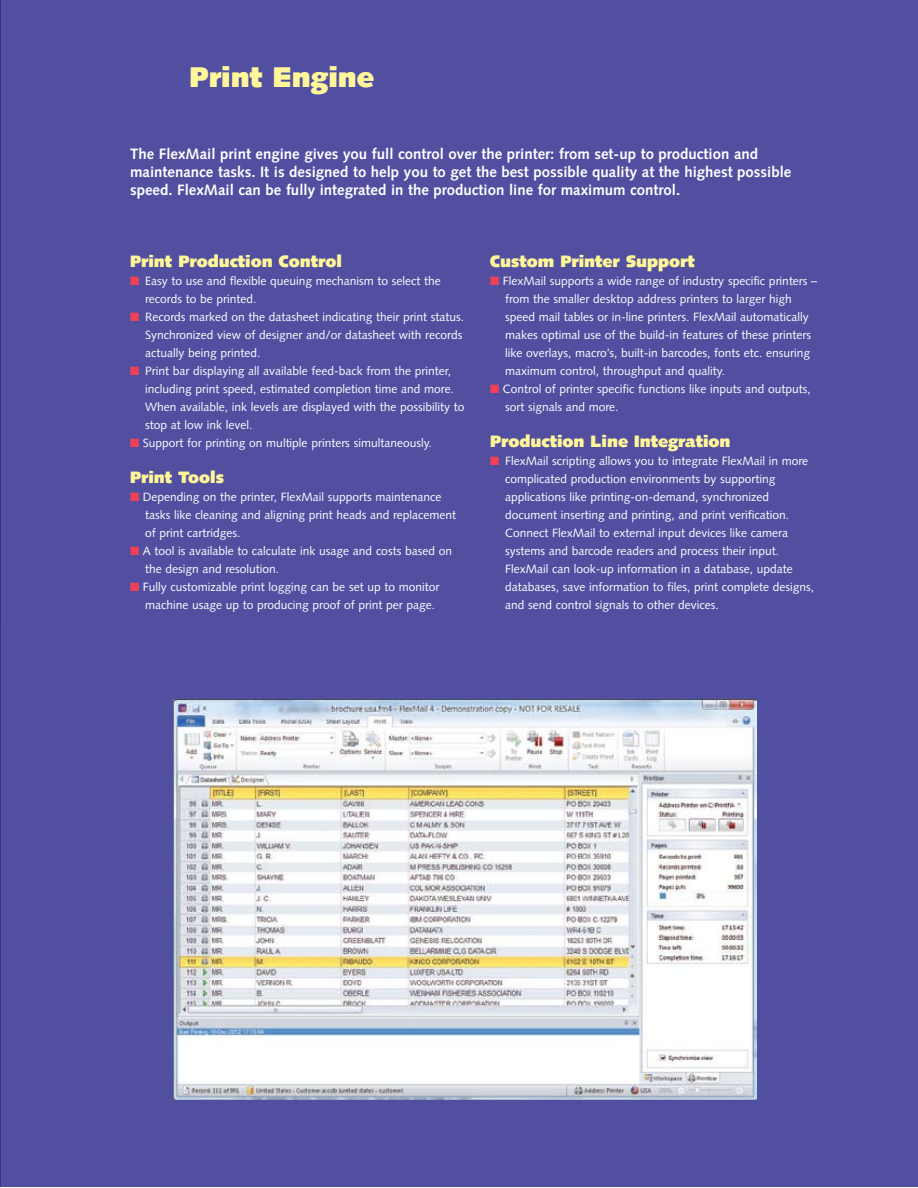
<style>
.page{position:relative;width:918px;height:1188px;background:#fff}
.page>*{position:absolute;margin:0;border:0;box-sizing:border-box;transform-origin:0 0}
.t1{font:900 28.5px "Syntax";color:#fff799}
.t2{font:900 16.5px "Syntax";color:#fff799}
.t3{font:700 15px/18px "Syntax";color:#fff}
.t4{font:12px/18px "Syntax";color:#fff}
</style>
<div class="page">
<hr style="left:0;top:0;width:1px;height:1186px;background:#2f3192">
<div style="left:1px;top:0;width:917px;height:1186px;background:#524fa1"></div>
<img style="left:173px;top:699px;width:583px;height:400px">
<svg style="left:131px;top:277px;width:8px;height:8px"></svg>
<svg style="left:131px;top:313px;width:8px;height:8px"></svg>
<svg style="left:131px;top:367px;width:8px;height:8px"></svg>
<svg style="left:131px;top:439px;width:8px;height:8px"></svg>
<svg style="left:131px;top:493px;width:8px;height:8px"></svg>
<svg style="left:131px;top:547px;width:8px;height:8px"></svg>
<svg style="left:131px;top:583px;width:8px;height:8px"></svg>
<svg style="left:491px;top:277px;width:8px;height:8px"></svg>
<svg style="left:491px;top:385px;width:8px;height:8px"></svg>
<svg style="left:491px;top:457px;width:8px;height:8px"></svg>
<h1 class="t1" style="left:190px;top:60px;width:186px">Print Engine</h1>
<p class="t3" style="left:130px;top:145px;width:663px">The FlexMail print engine gives you full control over the printer: from set-up to production and maintenance tasks. It is designed to help you to get the best possible quality at the highest possible speed. FlexMail can be fully integrated in the production line for maximum control.</p>
<h2 class="t2" style="left:130px;top:251px;width:213px">Print Production Control</h2>
<p class="t4" style="left:143px;top:272px;width:323px">Easy to use and flexible queuing mechanism to select the records to be printed.<br>Records marked on the datasheet indicating their print status.<br>Synchronized view of designer and/or datasheet with records actually being printed.<br>Print bar displaying all available feed-back from the printer, including print speed, estimated completion time and more.<br>When available, ink levels are displayed with the possibility to stop at low ink level.<br>Support for printing on multiple printers simultaneously.</p>
<h2 class="t2" style="left:130px;top:467px;width:95px">Print Tools</h2>
<p class="t4" style="left:143px;top:488px;width:315px">Depending on the printer, FlexMail supports maintenance tasks like cleaning and aligning print heads and replacement of print cartridges.<br>A tool is available to calculate ink usage and costs based on the design and resolution.<br>Fully customizable print logging can be set up to monitor machine usage up to producing proof of print per page.</p>
<h2 class="t2" style="left:490px;top:251px;width:206px">Custom Printer Support</h2>
<p class="t4" style="left:503px;top:272px;width:316px">FlexMail supports a wide range of industry specific printers – from the smaller desktop address printers to larger high speed mail tables or in-line printers. FlexMail automatically makes optimal use of the build-in features of these printers like overlays, macro’s, built-in barcodes, fonts etc. ensuring maximum control, throughput and quality.<br>Control of printer specific functions like inputs and outputs, sort signals and more.</p>
<h2 class="t2" style="left:490px;top:431px;width:242px">Production Line Integration</h2>
<p class="t4" style="left:505px;top:452px;width:311px">FlexMail scripting allows you to integrate FlexMail in more complicated production environments by supporting applications like printing-on-demand, synchronized document inserting and printing, and print verification.<br>Connect FlexMail to external input devices like camera systems and barcode readers and process their input.<br>FlexMail can look-up information in a database, update databases, save information to files, print complete designs, and send control signals to other devices.</p>
</div>
